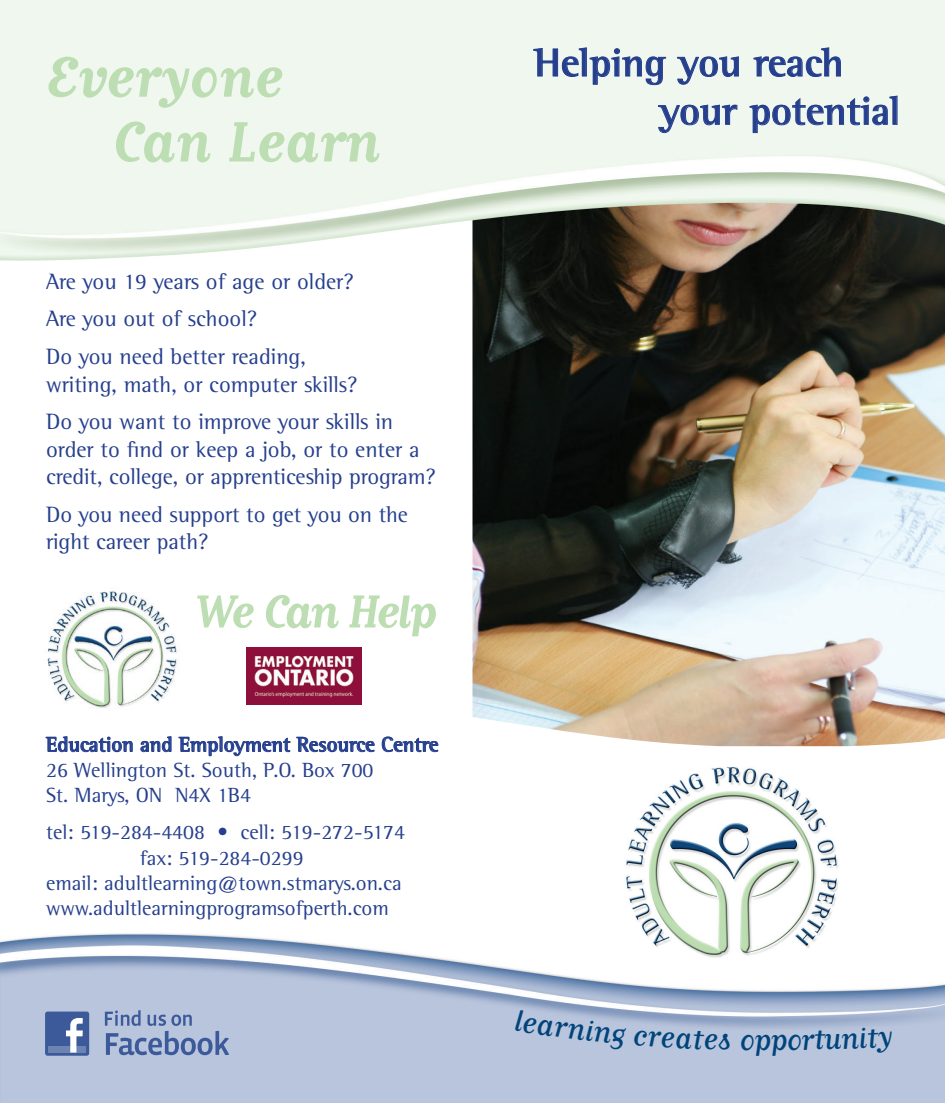
<style>
.page{position:relative;width:945px;height:1103px;background:#fff}
.page>*{position:absolute;margin:0;border:0;box-sizing:border-box;transform-origin:0 0}
.t1{font:700 66.5px/64.8px "Matrix Script";color:#bcdeb2}
.t2{font:700 54.25px "Matrix Script";letter-spacing:-.04em;color:#bcdeb2}
.t3{font:700 40.25px/48.3px "Rotis Semi Serif";letter-spacing:-.005em;color:#253f8e}
.t4{font:35px "Matrix Script";color:#00447b}
.t5{font:22.75px/37.8px "Rotis Semi Serif";color:#253f8e}
.t6{font:21px/25.2px "Rotis Semi Serif";color:#253f8e}
.t7{font:700 21px "Rotis Semi Serif";letter-spacing:-.005em;color:#253f8e}
</style>
<div class="page">
<img style="left:472px;top:358px;width:473px;height:388px">
<img style="left:0;top:0;width:945px;height:358px">
<img style="left:0;top:933px;width:945px;height:169px">
<img style="left:614px;top:767px;width:229px;height:195px">
<img style="left:47px;top:591px;width:130px;height:117px">
<svg style="left:46px;top:736px;width:87px;height:16px"></svg>
<svg style="left:141px;top:736px;width:30px;height:16px"></svg>
<svg style="left:179px;top:736px;width:111px;height:20px"></svg>
<svg style="left:296px;top:737px;width:79px;height:15px"></svg>
<svg style="left:382px;top:736px;width:56px;height:16px"></svg>
<svg style="left:533px;top:47px;width:133px;height:38px"></svg>
<svg style="left:677px;top:56px;width:62px;height:29px"></svg>
<svg style="left:753px;top:47px;width:88px;height:30px"></svg>
<svg style="left:658px;top:104px;width:80px;height:29px"></svg>
<svg style="left:749px;top:95px;width:149px;height:38px"></svg>
<svg style="left:105px;top:1010px;width:124px;height:45px;background:#94a5c8"></svg>
<div style="left:45px;top:1011px;width:44px;height:44px;background:#3c5a9a;border-radius:3px"></div>
<div style="left:48px;top:1046px;width:38px;height:6px;background:#6d84b2"></div>
<svg style="left:66px;top:1018px;width:17px;height:34px"></svg>
<img style="left:247px;top:647px;width:115px;height:57px">
<svg style="left:515px;top:1010px;width:111px;height:39px;background:#b5c1d9"></svg>
<div style="left:634px;top:1029px;width:96px;height:21px;background:#b9c5dc"></div>
<svg style="left:842px;top:1027px;width:51px;height:26px"></svg>
<h1 class="t1" style="left:113px;top:44px;width:269px;text-indent:-66px">Everyone<br>Can Learn</h1>
<p class="t5" style="left:46px;top:262px;width:309px">Are you 19 years of age or older?<br>Are you out of school?<br>Do you need better reading,</p>
<p class="t5" style="left:46px;top:365px;width:348px">writing, math, or computer skills?<br>Do you want to improve your skills in</p>
<p class="t5" style="left:46px;top:435px;width:391px;line-height:27.3px">order to find or keep a job, or to enter a credit, college, or apprenticeship program?</p>
<p class="t5" style="left:46px;top:500px;width:363px;line-height:27.3px">Do you need support to get you on the right career path?</p>
<h2 class="t2" style="left:195px;top:584px;width:243px">We Can Help</h2>
<p class="t7" style="left:46px;top:731px;width:394px">Education and Employment Resource Centre</p>
<p class="t6" style="left:46px;top:757px;width:329px">26 Wellington St. South, P.O. Box 700<br>St. Marys, ON N4X 1B4</p>
<p class="t6" style="left:46px;top:819px;width:360px">tel: 519-284-4408 • cell: 519-272-5174</p>
<p class="t6" style="left:140px;top:844px;width:165px">fax: 519-284-0299</p>
<p class="t6" style="left:46px;top:870px;width:357px">email: adultlearning@town.stmarys.on.ca</p>
<p class="t6" style="left:46px;top:895px;width:344px">www.adultlearningprogramsofperth.com</p>
<h3 class="t3" style="left:659px;top:38px;width:243px;text-indent:-125px">Helping you reach your potential</h3>
<h3 class="t4" style="left:740px;top:1022px;width:50px">opp</h3>
<h3 class="t4" style="left:787px;top:1022px;width:57px;rotate:-1deg">ortu</h3>
</div>
